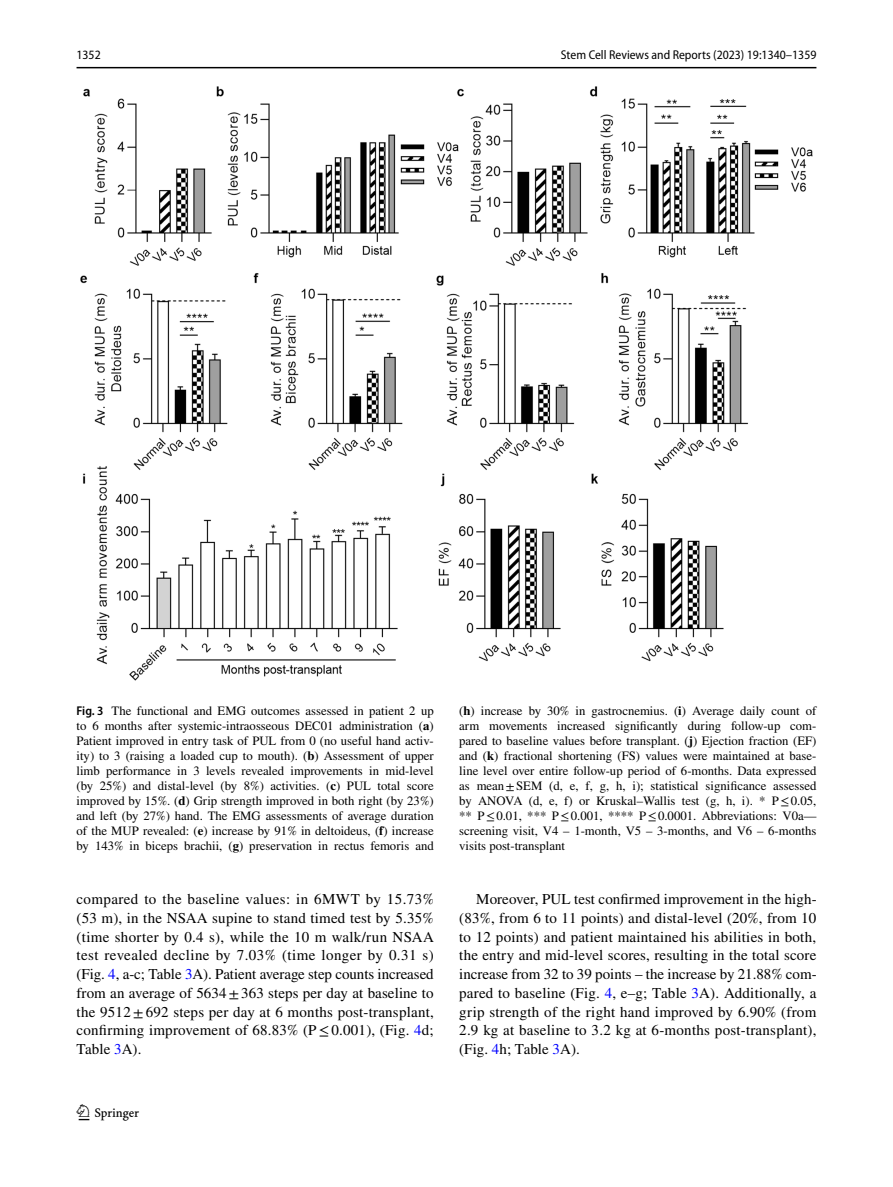
<style>
.page{position:relative;width:893px;height:1187px;background:#fff}
.page>*{position:absolute;margin:0;border:0;box-sizing:border-box;transform-origin:0 0}
.t1{font:22.5px "Springnew Regular 3";color:#000}
.t2{font:15px/18.8px "STIX";letter-spacing:.015em;color:#000;text-align:justify}
.t3{font:12.75px/15px "STIX";color:#000;text-align:justify}
.t4{font:semi-condensed 12.75px "Myriad Pro";color:#000}
.s1{font-family:"Myriad Pro";font-weight:600;font-stretch:semi-condensed}
.s2{font-weight:700}
.s3{color:#00f}
</style>
<div class="page">
<hr style="left:77px;top:67px;width:739px;height:1px;background:#000">
<img style="left:81px;top:87px;width:731px;height:593px">
<p class="t4" style="left:77px;top:48px;width:26px">1352</p>
<p class="t4" style="left:561px;top:48px;width:257px">Stem Cell Reviews and Reports (2023) 19:1340–1359</p>
<p class="t3" style="left:77px;top:704px;width:359px"><span class="s1">Fig. 3</span> The functional and EMG outcomes assessed in patient 2 up to 6 months after systemic-intraosseous DEC01 administration (<span class="s2">a</span>)<br>Patient improved in entry task of PUL from 0 (no useful hand activ&shy;ity) to 3 (raising a loaded cup to mouth). (<span class="s2">b</span>) Assessment of upper limb performance in 3 levels revealed improvements in mid-level (by 25%) and distal-level (by 8%) activities. (<span class="s2">c</span>) PUL total score improved by 15%. (<span class="s2">d</span>) Grip strength improved in both right (by 23%) and left (by 27%) hand. The EMG assessments of average duration of the MUP revealed: (<span class="s2">e</span>) increase by 91% in deltoideus, (<span class="s2">f</span>) increase by 143% in biceps brachii, (<span class="s2">g</span>) preservation in rectus femoris and</p>
<p class="t3" style="left:459px;top:704px;width:359px">(<span class="s2">h</span>) increase by 30% in gastrocnemius. (<span class="s2">i</span>) Average daily count of arm movements increased significantly during follow-up com&shy;pared to baseline values before transplant. (<span class="s2">j</span>) Ejection fraction (EF) and (<span class="s2">k</span>) fractional shortening (FS) values were maintained at base&shy;line level over entire follow-up period of 6-months. Data expressed as mean±SEM (d, e, f, g, h, i); statistical significance assessed by ANOVA (d, e, f) or Kruskal–Wallis test (g, h, i). * P≤0.05, ** P≤0.01, *** P≤0.001, **** P≤0.0001. Abbreviations: V0a— screening visit, V4 – 1-month, V5 – 3-months, and V6 – 6-months visits post-transplant</p>
<p class="t2" style="left:77px;top:890px;width:359px">compared to the baseline values: in 6MWT by 15.73% (53 m), in the NSAA supine to stand timed test by 5.35% (time shorter by 0.4 s), while the 10 m walk/run NSAA test revealed decline by 7.03% (time longer by 0.31 s) (Fig. <span class="s3">4</span>, a-c; Table <span class="s3">3</span>A). Patient average step counts increased from an average of 5634±363 steps per day at baseline to the 9512±692 steps per day at 6 months post-transplant, confirming improvement of 68.83% (P≤0.001), (Fig. <span class="s3">4</span>d; Table <span class="s3">3</span>A).</p>
<p class="t2" style="left:459px;top:890px;width:359px;text-indent:17px">Moreover, PUL test confirmed improvement in the high-(83%, from 6 to 11 points) and distal-level (20%, from 10 to 12 points) and patient maintained his abilities in both, the entry and mid-level scores, resulting in the total score increase from 32 to 39 points – the increase by 21.88% com&shy;pared to baseline (Fig. <span class="s3">4</span>, e–g; Table <span class="s3">3</span>A). Additionally, a grip strength of the right hand improved by 6.90% (from 2.9 kg at baseline to 3.2 kg at 6-months post-transplant), (Fig. <span class="s3">4</span>h; Table <span class="s3">3</span>A).</p>
<h1 class="t1" style="left:79px;top:1104px;width:62px">1 3</h1>
</div>
